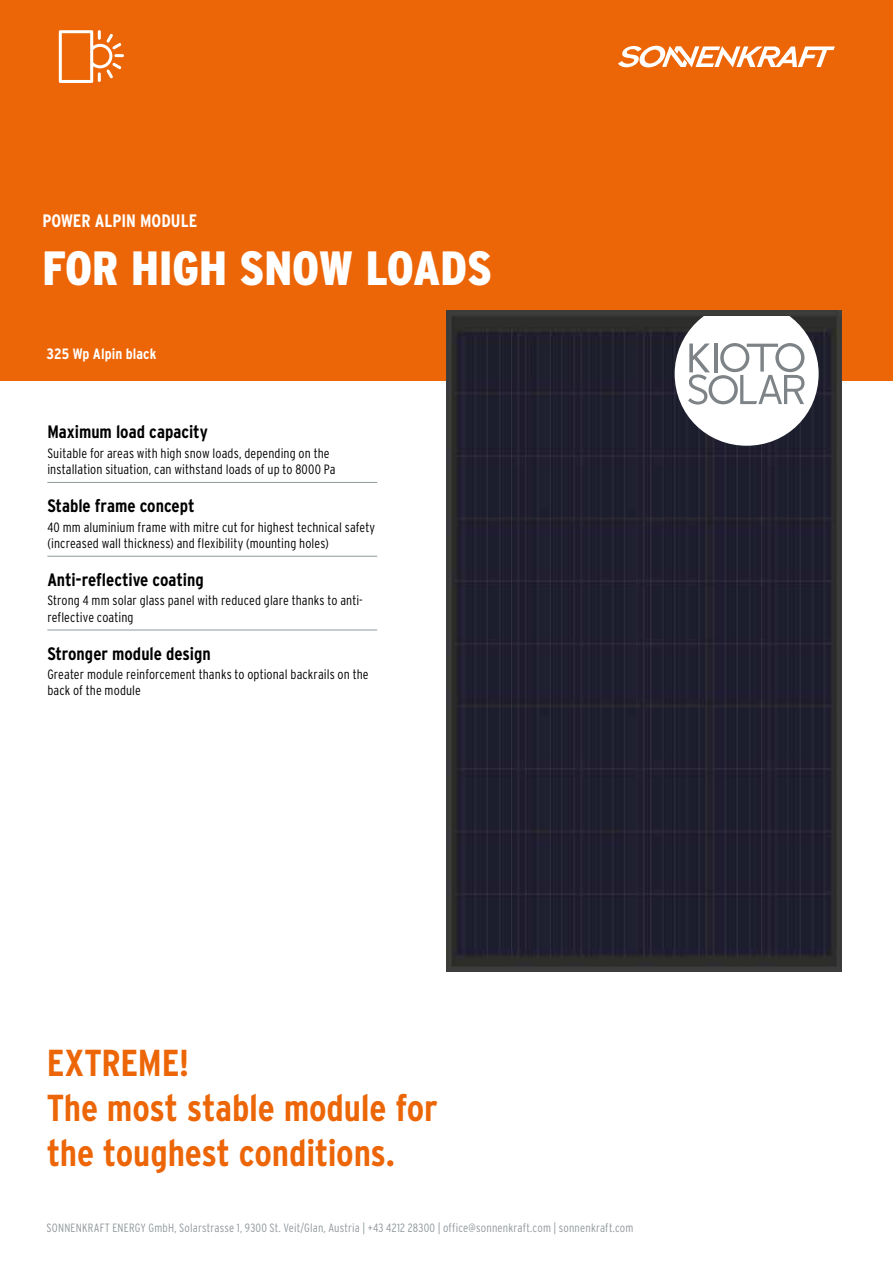
<style>
.page{position:relative;width:893px;height:1263px;background:#fff}
.page>*{position:absolute;margin:0;border:0;box-sizing:border-box;transform-origin:0 0}
.t1{font:900 48px "Interstate Condensed";color:#fff}
.t2{font:700 37.5px/45px "Interstate Condensed";letter-spacing:-.005em;color:#ec6608}
.t3{font:700 18px "Interstate Condensed";letter-spacing:-.005em;color:#000}
.t4{font:700 18px "Interstate Condensed";color:#fff}
.t5{font:700 15px "Interstate Condensed";letter-spacing:.005em;color:#fff}
.t6{font:300 13.5px/16.2px "Interstate Condensed";letter-spacing:.005em;color:#000}
.t7{font:300 12px "Interstate Condensed";letter-spacing:.015em;color:#91989c}
</style>
<div class="page">
<div style="left:0;top:0;width:893px;height:381px;background:#ec6608"></div>
<hr style="left:47px;top:482px;width:330px;height:1px;background:#91989c">
<hr style="left:47px;top:556px;width:330px;height:1px;background:#91989c">
<hr style="left:47px;top:630px;width:330px;height:1px;background:#91989c">
<svg style="left:618px;top:46px;width:217px;height:21px"></svg>
<img style="left:446px;top:310px;width:395px;height:661px">
<svg style="left:59px;top:30px;width:65px;height:53px"></svg>
<svg style="left:675px;top:317px;width:144px;height:129px"></svg>
<h3 class="t4" style="left:43px;top:211px;width:156px">POWER ALPIN MODULE</h3>
<h1 class="t1" style="left:43px;top:241px;width:451px">FOR HIGH SNOW LOADS</h1>
<p class="t5" style="left:47px;top:345px;width:111px">325 Wp Alpin black</p>
<h3 class="t3" style="left:47px;top:422px;width:162px">Maximum load capacity</h3>
<p class="t6" style="left:47px;top:445px;width:290px">Suitable for areas with high snow loads, depending on the installation situation, can withstand loads of up to 8000 Pa</p>
<h3 class="t3" style="left:47px;top:496px;width:149px">Stable frame concept</h3>
<p class="t6" style="left:47px;top:518px;width:329px">40 mm aluminium frame with mitre cut for highest technical safety (increased wall thickness) and flexibility (mounting holes)</p>
<h3 class="t3" style="left:47px;top:570px;width:158px">Anti-reflective coating</h3>
<p class="t6" style="left:47px;top:592px;width:317px">Strong 4 mm solar glass panel with reduced glare thanks to anti&shy;reflective coating</p>
<h3 class="t3" style="left:47px;top:643px;width:165px">Stronger module design</h3>
<p class="t6" style="left:47px;top:666px;width:323px">Greater module reinforcement thanks to optional backrails on the back of the module</p>
<h2 class="t2" style="left:47px;top:1040px;width:392px">EXTREME!<br>The most stable module for the toughest conditions.</h2>
<p class="t7" style="left:47px;top:1221px;width:588px">SONNENKRAFT ENERGY GmbH, Solarstrasse 1, 9300 St. Veit/Glan, Austria | +43 4212 28300 | office@sonnenkraft.com | sonnenkraft.com</p>
</div>
